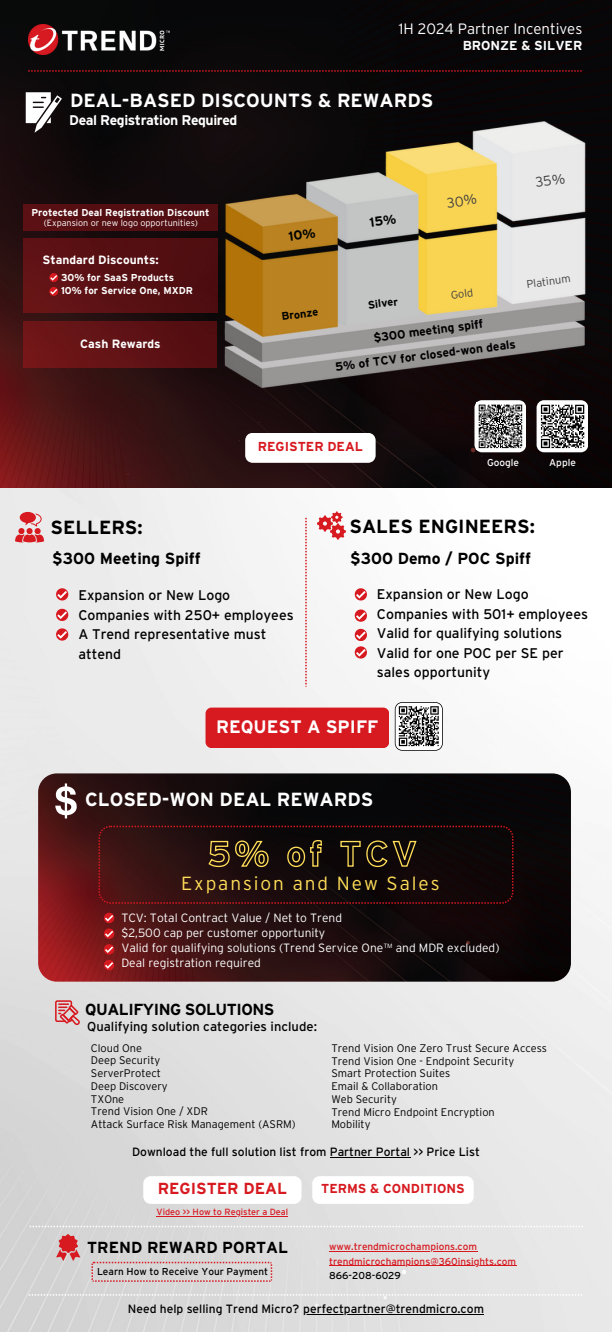
<style>
.page{position:relative;width:612px;height:1332px;background:#fff}
.page>*{position:absolute;margin:0;border:0;box-sizing:border-box;transform-origin:0 0}
.t1{font:700 19px "Interstate";color:#fff}
.t2{font:700 19px "Interstate";color:#000}
.t3{font:300 19px "Interstate";letter-spacing:.1em;color:#ffde59}
.t4{font:700 18px "Interstate";color:#fff}
.t5{font:700 16px "Interstate";color:#000}
.t6{font:700 16px "Interstate";letter-spacing:-.03em;color:#000100}
.t7{font:700 16px "Interstate";color:#d71920}
.t8{font:300 15px "Interstate";color:#fff}
.t9{font:14px/19.5px "Interstate";color:#000}
.t10{font:700 14px "Interstate";letter-spacing:-.03em;color:#fff}
.t11{font:13px "Interstate";color:#000100}
.t12{font:700 13px "Interstate";color:#d71920}
.t13{font:700 13px "Interstate";color:#fff}
.t14{font:300 12px "Interstate";color:#fff}
.t15{font:12px "Interstate";color:#000}
.t16{font:700 12px "Interstate";color:#000}
.t17{font:700 12px "Interstate";color:#fff}
.t18{font:300 11px "Interstate";color:#000100}
.t19{font:700 11px "Interstate";color:#000100}
.t20{font:300 11px "Interstate";color:#414042}
.t21{font:700 10px "Interstate";color:#fff}
.t22{font:10px "Interstate";color:#d71920}
.t23{font:10px "Interstate";color:#000}
.t24{font:10px "Interstate";color:#000100}
.t25{font:10px "Interstate";color:#fff}
.t26{font:300 9px "Interstate";color:#fff}
.t27{font:9px "Interstate";color:#d71920}
.t28{font:6px "Canva Sans";color:#fff}
</style>
<div class="page">
<img style="left:0;top:488px;width:612px;height:844px">
<svg style="left:56px;top:1234px;width:24px;height:27px"></svg>
<img style="left:38px;top:773px;width:533px;height:209px;border-radius:19px">
<svg style="left:312px;top:1176px;width:162px;height:28px"></svg>
<svg style="left:143px;top:1176px;width:159px;height:28px"></svg>
<svg style="left:395px;top:702px;width:48px;height:49px"></svg>
<svg style="left:55px;top:783px;width:22px;height:35px"></svg>
<svg style="left:55px;top:1000px;width:25px;height:25px"></svg>
<svg style="left:56px;top:588px;width:12px;height:12px"></svg>
<svg style="left:56px;top:609px;width:12px;height:12px"></svg>
<svg style="left:56px;top:628px;width:12px;height:12px"></svg>
<svg style="left:15px;top:512px;width:29px;height:31px"></svg>
<img style="left:0;top:0;width:612px;height:488px">
<img style="left:210px;top:313px;width:386px;height:107px">
<img style="left:211px;top:313px;width:386px;height:81px">
<div style="left:537px;top:400px;width:51px;height:52px;background:#fff;border-radius:8px"></div>
<svg style="left:540px;top:404px;width:45px;height:45px"></svg>
<svg style="left:26px;top:92px;width:36px;height:41px"></svg>
<img style="left:28px;top:24px;width:142px;height:30px">
<svg style="left:317px;top:512px;width:29px;height:27px"></svg>
<svg style="left:30px;top:1226px;width:553px;height:1px"></svg>
<hr style="left:329px;top:1251px;width:148px;height:1px;background:#d71920">
<hr style="left:329px;top:1266px;width:187px;height:1px;background:#d71920">
<div style="left:474px;top:400px;width:52px;height:52px;background:#fff;border-radius:8px"></div>
<svg style="left:478px;top:404px;width:45px;height:45px"></svg>
<svg style="left:28px;top:70px;width:554px;height:2px"></svg>
<svg style="left:29px;top:1294px;width:553px;height:2px"></svg>
<svg style="left:245px;top:433px;width:131px;height:30px"></svg>
<svg style="left:305px;top:518px;width:2px;height:169px"></svg>
<img style="left:212px;top:79px;width:385px;height:266px">
<svg style="left:355px;top:588px;width:12px;height:12px"></svg>
<svg style="left:355px;top:610px;width:12px;height:12px"></svg>
<svg style="left:355px;top:629px;width:12px;height:29px"></svg>
<svg style="left:92px;top:1262px;width:180px;height:20px"></svg>
<hr style="left:303px;top:1314px;width:181px;height:1px;background:#000">
<hr style="left:330px;top:1157px;width:80px;height:1px;background:#000">
<div style="left:206px;top:708px;width:183px;height:40px;background:#d71920;border-radius:6px"></div>
<hr style="left:156px;top:1216px;width:132px;height:1px;background:#d71920">
<svg style="left:104px;top:913px;width:10px;height:57px"></svg>
<svg style="left:99px;top:826px;width:414px;height:78px"></svg>
<div style="left:24px;top:239px;width:194px;height:74px;background:linear-gradient(to right,#641316,#4c0d10)"></div>
<div style="left:24px;top:204px;width:194px;height:27px;background:#540e11"></div>
<div style="left:24px;top:321px;width:193px;height:46px;background:linear-gradient(to right,#721719,#510e11)"></div>
<svg style="left:49px;top:273px;width:9px;height:23px"></svg>
<svg style="left:289px;top:228px;width:27px;height:13px"></svg>
<svg style="left:370px;top:214px;width:26px;height:13px"></svg>
<svg style="left:447px;top:194px;width:30px;height:14px"></svg>
<svg style="left:535px;top:174px;width:30px;height:13px"></svg>
<h5 class="t8" style="left:399px;top:22px;width:185px">1H 2024 Partner Incentives</h5>
<h1 class="t1" style="left:70px;top:91px;width:365px">DEAL-BASED DISCOUNTS &amp; REWARDS</h1>
<p class="t10" style="left:69px;top:114px;width:170px">Deal Registration Required</p>
<p class="t13" style="left:463px;top:39px;width:121px">BRONZE &amp; SILVER</p>
<h4 class="t21" style="left:31px;top:208px;width:180px">Protected Deal Registration Discount</h4>
<p class="t26" style="left:44px;top:219px;width:156px">(Expansion or new logo opportunities)</p>
<p class="t17" style="left:43px;top:254px;width:118px">Standard Discounts:</p>
<p class="t21" style="left:61px;top:273px;width:115px">30% for SaaS Products</p>
<p class="t21" style="left:61px;top:286px;width:134px">10% for Service One, MXDR</p>
<p class="t17" style="left:80px;top:338px;width:82px">Cash Rewards</p>
<p class="t19" style="left:281px;top:311px;width:39px;rotate:-7deg">Bronze</p>
<p class="t19" style="left:367px;top:300px;width:32px;rotate:-7deg">Silver</p>
<p class="t20" style="left:450px;top:290px;width:24px;rotate:-7deg">Gold</p>
<p class="t16" style="left:373px;top:332px;width:112px;rotate:-7deg">$300 meeting spiff</p>
<p class="t16" style="left:335px;top:361px;width:184px;rotate:-7deg">5% of TCV for closed-won deals</p>
<p class="t20" style="left:526px;top:279px;width:46px;rotate:-7deg">Platinum</p>
<p class="t12" style="left:258px;top:440px;width:106px">REGISTER DEAL</p>
<p class="t25" style="left:487px;top:458px;width:34px">Google</p>
<p class="t25" style="left:549px;top:458px;width:28px">Apple</p>
<p class="t2" style="left:349px;top:518px;width:187px">SALES ENGINEERS:</p>
<p class="t2" style="left:51px;top:519px;width:94px">SELLERS:</p>
<p class="t5" style="left:52px;top:551px;width:150px">$300 Meeting Spiff</p>
<p class="t5" style="left:350px;top:551px;width:182px">$300 Demo / POC Spiff</p>
<p class="t9" style="left:78px;top:586px;width:153px">Expansion or New Logo</p>
<p class="t9" style="left:78px;top:606px;width:217px">Companies with 250+ employees</p>
<h6 class="t9" style="left:78px;top:625px;width:189px">A Trend representative must attend</h6>
<p class="t9" style="left:377px;top:585px;width:153px">Expansion or New Logo</p>
<h2 class="t9" style="left:377px;top:605px;width:213px">Companies with 501+ employees</h2>
<p class="t9" style="left:377px;top:624px;width:187px">Valid for qualifying solutions</p>
<p class="t9" style="left:377px;top:644px;width:188px">Valid for one POC per SE per sales opportunity</p>
<h2 class="t4" style="left:216px;top:719px;width:164px">REQUEST A SPIFF</h2>
<p class="t1" style="left:85px;top:791px;width:290px">CLOSED-WON DEAL REWARDS</p>
<p class="t3" style="left:181px;top:875px;width:260px">Expansion and New Sales</p>
<h3 class="t14" style="left:121px;top:912px;width:222px">TCV: Total Contract Value / Net to Trend</h3>
<p class="t14" style="left:121px;top:927px;width:205px">$2,500 cap per customer opportunity</p>
<p class="t14" style="left:121px;top:942px;width:380px">Valid for qualifying solutions (Trend Service One and MDR excluded)</p>
<p class="t14" style="left:121px;top:957px;width:141px">Deal registration required</p>
<p class="t28" style="left:384px;top:942px;width:10px">TM</p>
<p class="t6" style="left:85px;top:1002px;width:191px">QUALIFYING SOLUTIONS</p>
<p class="t11" style="left:87px;top:1021px;width:231px">Qualifying solution categories include:</p>
<p class="t18" style="left:91px;top:1043px;width:53px">Cloud One</p>
<p class="t18" style="left:91px;top:1056px;width:71px">Deep Security</p>
<p class="t18" style="left:91px;top:1068px;width:72px">ServerProtect</p>
<p class="t18" style="left:91px;top:1081px;width:78px">Deep Discovery</p>
<p class="t18" style="left:91px;top:1094px;width:35px">TXOne</p>
<p class="t18" style="left:91px;top:1107px;width:119px">Trend Vision One / XDR</p>
<p class="t18" style="left:91px;top:1119px;width:206px">Attack Surface Risk Management (ASRM)</p>
<p class="t18" style="left:331px;top:1043px;width:217px">Trend Vision One Zero Trust Secure Access</p>
<p class="t18" style="left:331px;top:1056px;width:185px">Trend Vision One - Endpoint Security</p>
<p class="t18" style="left:331px;top:1069px;width:120px">Smart Protection Suites</p>
<h2 class="t18" style="left:331px;top:1081px;width:108px">Email &amp; Collaboration</h2>
<h5 class="t18" style="left:331px;top:1094px;width:67px">Web Security</h5>
<p class="t18" style="left:331px;top:1107px;width:165px">Trend Micro Endpoint Encryption</p>
<p class="t18" style="left:331px;top:1120px;width:41px">Mobility</p>
<p class="t15" style="left:132px;top:1147px;width:349px">Download the full solution list from Partner Portal &gt;&gt; Price List</p>
<h3 class="t7" style="left:158px;top:1181px;width:131px">REGISTER DEAL</h3>
<p class="t12" style="left:321px;top:1183px;width:145px">TERMS &amp; CONDITIONS</p>
<h2 class="t27" style="left:156px;top:1208px;width:133px">Video &gt;&gt; How to Register a Deal</h2>
<p class="t5" style="left:87px;top:1240px;width:202px">TREND REWARD PORTAL</p>
<p class="t23" style="left:97px;top:1267px;width:173px">Learn How to Receive Your Payment</p>
<p class="t22" style="left:329px;top:1242px;width:150px">www.trendmicrochampions.com</p>
<p class="t24" style="left:329px;top:1271px;width:73px">866-208-6029</p>
<p class="t22" style="left:329px;top:1257px;width:189px">trendmicrochampions@360insights.com</p>
<p class="t15" style="left:128px;top:1304px;width:358px">Need help selling Trend Micro? perfectpartner@trendmicro.com</p>
</div>
